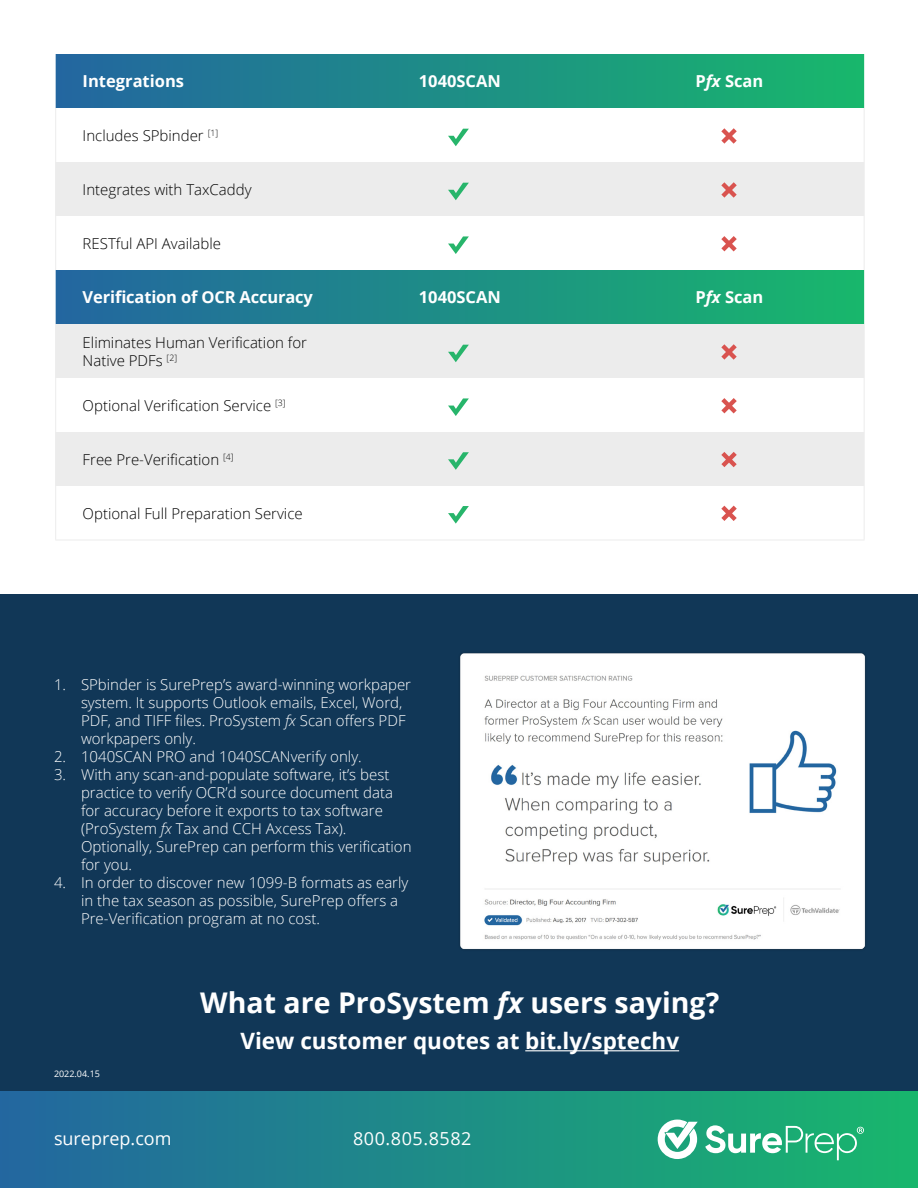
<style>
.page{position:relative;width:918px;height:1188px;background:#fff}
.page>*{position:absolute;margin:0;border:0;box-sizing:border-box;transform-origin:0 0}
.t1{font:700 28.5px "Open Sans";color:#fff}
.t2{font:700 22.5px "Open Sans";color:#fff}
.t3{font:18px "Open Sans";color:#fff}
.t4{font:18px "Open Sans";letter-spacing:.03em;color:#fff}
.t5{font:700 16.5px "Open Sans";color:#fff}
.t6{font:300 15px/18px "Open Sans";color:#fff}
.t7{font:300 15px/18px "Open Sans";color:#000}
.t8{font:9px "Open Sans";color:#fff}
.s1{font-style:italic}
</style>
<div class="page">
<div style="left:0;top:594px;width:918px;height:594px;background:#113757"></div>
<div style="left:0;top:1092px;width:918px;height:96px;background:linear-gradient(to right,#2367a0,#18b66c)"></div>
<svg style="left:705px;top:1125px;width:159px;height:35px;background:#51bf95"></svg>
<svg style="left:658px;top:1120px;width:40px;height:39px;background:#a2d8c8"></svg>
<img style="left:460px;top:653px;width:405px;height:296px">
<hr style="left:525px;top:1050px;width:154px;height:1px;background:#fff">
<svg style="left:56px;top:54px;width:808px;height:54px;background:#1d8e85"></svg>
<svg style="left:56px;top:162px;width:808px;height:324px;fill:#ececec"></svg>
<svg style="left:56px;top:270px;width:808px;height:54px;background:#1d8e85"></svg>
<hr style="left:55px;top:324px;width:1px;height:54px;background:#ececec">
<hr style="left:864px;top:324px;width:1px;height:54px;background:#ececec">
<hr style="left:55px;top:378px;width:1px;height:54px;background:#ececec">
<hr style="left:864px;top:378px;width:1px;height:54px;background:#ececec">
<hr style="left:55px;top:432px;width:1px;height:54px;background:#ececec">
<hr style="left:864px;top:432px;width:1px;height:54px;background:#ececec">
<hr style="left:55px;top:486px;width:1px;height:54px;background:#ececec">
<hr style="left:864px;top:486px;width:1px;height:54px;background:#ececec">
<hr style="left:55px;top:540px;width:270px;height:1px;background:#ececec">
<hr style="left:325px;top:540px;width:270px;height:1px;background:#ececec">
<hr style="left:595px;top:540px;width:270px;height:1px;background:#ececec">
<hr style="left:55px;top:108px;width:1px;height:54px;background:#ececec">
<hr style="left:864px;top:108px;width:1px;height:54px;background:#ececec">
<hr style="left:55px;top:162px;width:1px;height:54px;background:#ececec">
<hr style="left:864px;top:162px;width:1px;height:54px;background:#ececec">
<hr style="left:55px;top:216px;width:1px;height:54px;background:#ececec">
<hr style="left:864px;top:216px;width:1px;height:54px;background:#ececec">
<svg style="left:448px;top:129px;width:21px;height:17px"></svg>
<svg style="left:448px;top:183px;width:21px;height:17px"></svg>
<svg style="left:448px;top:236px;width:21px;height:18px"></svg>
<svg style="left:448px;top:345px;width:21px;height:17px"></svg>
<svg style="left:448px;top:398px;width:21px;height:18px"></svg>
<svg style="left:448px;top:452px;width:21px;height:18px"></svg>
<svg style="left:448px;top:506px;width:21px;height:18px"></svg>
<svg style="left:721px;top:128px;width:16px;height:16px"></svg>
<svg style="left:721px;top:182px;width:16px;height:16px"></svg>
<svg style="left:721px;top:236px;width:16px;height:15px"></svg>
<svg style="left:721px;top:344px;width:16px;height:16px"></svg>
<svg style="left:721px;top:398px;width:16px;height:15px"></svg>
<svg style="left:721px;top:452px;width:16px;height:15px"></svg>
<svg style="left:721px;top:506px;width:16px;height:15px"></svg>
<p class="t5" style="left:83px;top:70px;width:103px">Integrations</p>
<p class="t5" style="left:419px;top:70px;width:84px">1040SCAN</p>
<p class="t5" style="left:695px;top:70px;width:69px">P<span class="s1">fx</span> Scan</p>
<p class="t7" style="left:83px;top:126px;width:137px">Includes SPbinder <sup>[1]</sup></p>
<p class="t7" style="left:83px;top:180px;width:170px">Integrates with TaxCaddy</p>
<p class="t7" style="left:83px;top:234px;width:140px">RESTful API Available</p>
<p class="t5" style="left:83px;top:286px;width:232px">Verification of OCR Accuracy</p>
<p class="t5" style="left:419px;top:286px;width:84px">1040SCAN</p>
<p class="t5" style="left:695px;top:286px;width:69px">P<span class="s1">fx</span> Scan</p>
<p class="t7" style="left:83px;top:333px;width:226px">Eliminates Human Verification for<br>Native PDFs <sup>[2]</sup></p>
<p class="t7" style="left:83px;top:396px;width:205px">Optional Verification Service <sup>[3]</sup></p>
<p class="t7" style="left:83px;top:450px;width:152px">Free Pre-Verification <sup>[4]</sup></p>
<p class="t7" style="left:83px;top:504px;width:222px">Optional Full Preparation Service</p>
<p class="t6" style="left:81px;top:675px;width:332px;text-indent:-27px">1. SPbinder is SurePrep’s award-winning workpaper system. It supports Outlook emails, Excel, Word, PDF, and TIFF files. ProSystem <span class="s1">fx</span> Scan offers PDF workpapers only.</p>
<p class="t6" style="left:54px;top:747px;width:309px">2. 1040SCAN PRO and 1040SCANverify only.</p>
<p class="t6" style="left:81px;top:765px;width:332px;text-indent:-27px">3. With any scan-and-populate software, it’s best practice to verify OCR’d source document data for accuracy before it exports to tax software (ProSystem <span class="s1">fx</span> Tax and CCH Axcess Tax).<br>Optionally, SurePrep can perform this verification for you.</p>
<p class="t6" style="left:81px;top:873px;width:329px;text-indent:-27px">4. In order to discover new 1099-B formats as early in the tax season as possible, SurePrep offers a<br>Pre-Verification program at no cost.</p>
<p class="t8" style="left:54px;top:1067px;width:47px">2022.04.15</p>
<h1 class="t1" style="left:200px;top:983px;width:520px">What are ProSystem <span class="s1">fx</span> users saying?</h1>
<h2 class="t2" style="left:240px;top:1025px;width:440px">View customer quotes at bit.ly/sptechv</h2>
<p class="t3" style="left:54px;top:1126px;width:119px">sureprep.com</p>
<p class="t4" style="left:353px;top:1126px;width:120px">800.805.8582</p>
</div>
